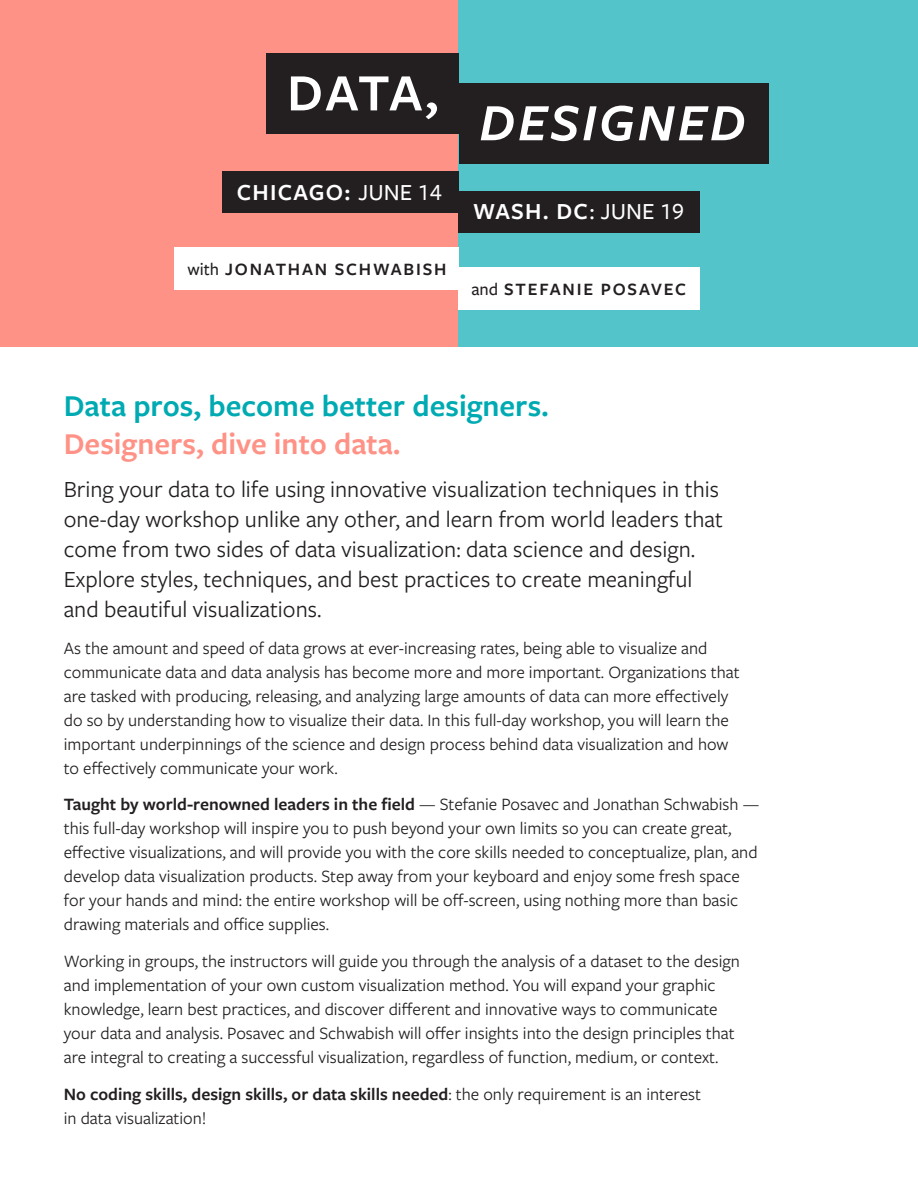
<style>
.page{position:relative;width:918px;height:1188px;background:#fff}
.page>*{position:absolute;margin:0;border:0;box-sizing:border-box;transform-origin:0 0}
.t1{font:italic 600 54.3px "Freight Sans Pro";letter-spacing:.05em;color:#fff}
.t2{font:600 54.3px "Freight Sans Pro";color:#fff}
.t3{font:600 31.5px "Freight Sans Pro";color:#00aab2}
.t4{font:600 31.5px "Freight Sans Pro";color:#ff9286}
.t5{font:24px/30px "Freight Sans Pro";color:#231f20}
.t6{font:600 23.85px "Freight Sans Pro";letter-spacing:.05em;color:#fff}
.t7{font:18px/24px "Freight Sans Pro";color:#231f20}
.t8{font:600 18px "Freight Sans Pro";letter-spacing:.1em;color:#231f20}
.s1{font-weight:500}
.s2{font-weight:600}
</style>
<div class="page">
<div style="left:0;top:0;width:459px;height:347px;background:#ff9286"></div>
<div style="left:459px;top:0;width:459px;height:347px;background:#53c4ca"></div>
<div style="left:174px;top:247px;width:284px;height:43px;background:#fff"></div>
<div style="left:267px;top:53px;width:192px;height:81px;background:#231f20"></div>
<div style="left:459px;top:83px;width:309px;height:81px;background:#231f20"></div>
<div style="left:458px;top:191px;width:242px;height:42px;background:#231f20"></div>
<div style="left:223px;top:172px;width:236px;height:41px;background:#231f20"></div>
<div style="left:458px;top:267px;width:242px;height:43px;background:#fff"></div>
<p class="t2" style="left:287px;top:56px;width:153px">DATA,</p>
<p class="t6" style="left:237px;top:176px;width:206px">CHICAGO: <span class="s1">JUNE 14</span></p>
<p class="t8" style="left:187px;top:257px;width:261px"><span class="s1">with</span> JONATHAN SCHWABISH</p>
<p class="t1" style="left:479px;top:86px;width:268px">DESIGNED</p>
<p class="t6" style="left:473px;top:195px;width:212px">WASH. DC<span class="s1">: JUNE 19</span></p>
<p class="t8" style="left:471px;top:277px;width:216px"><span class="s1">and</span> STEFANIE POSAVEC</p>
<p class="t3" style="left:64px;top:385px;width:487px">Data pros, become better designers.</p>
<p class="t4" style="left:64px;top:423px;width:339px">Designers, dive into data.</p>
<p class="t5" style="left:64px;top:473px;width:661px">Bring your data to life using innovative visualization techniques in this one-day workshop unlike any other, and learn from world leaders that come from two sides of data visualization: data science and design.<br>Explore styles, techniques, and best practices to create meaningful and beautiful visualizations.</p>
<p class="t7" style="left:64px;top:635px;width:678px">As the amount and speed of data grows at ever-increasing rates, being able to visualize and communicate data and data analysis has become more and more important. Organizations that are tasked with producing, releasing, and analyzing large amounts of data can more effectively do so by understanding how to visualize their data. In this full-day workshop, you will learn the important underpinnings of the science and design process behind data visualization and how to effectively communicate your work.</p>
<p class="t7" style="left:64px;top:792px;width:697px"><span class="s2">Taught by world-renowned leaders in the field</span> — Stefanie Posavec and Jonathan Schwabish — this full-day workshop will inspire you to push beyond your own limits so you can create great, effective visualizations, and will provide you with the core skills needed to conceptualize, plan, and develop data visualization products. Step away from your keyboard and enjoy some fresh space for your hands and mind: the entire workshop will be off-screen, using nothing more than basic drawing materials and office supplies.</p>
<p class="t7" style="left:64px;top:949px;width:678px">Working in groups, the instructors will guide you through the analysis of a dataset to the design and implementation of your own custom visualization method. You will expand your graphic knowledge, learn best practices, and discover different and innovative ways to communicate your data and analysis. Posavec and Schwabish will offer insights into the design principles that are integral to creating a successful visualization, regardless of function, medium, or context.</p>
<p class="t7" style="left:64px;top:1081px;width:639px"><span class="s2">No coding skills, design skills, or data skills needed</span>: the only requirement is an interest in data visualization!</p>
</div>
